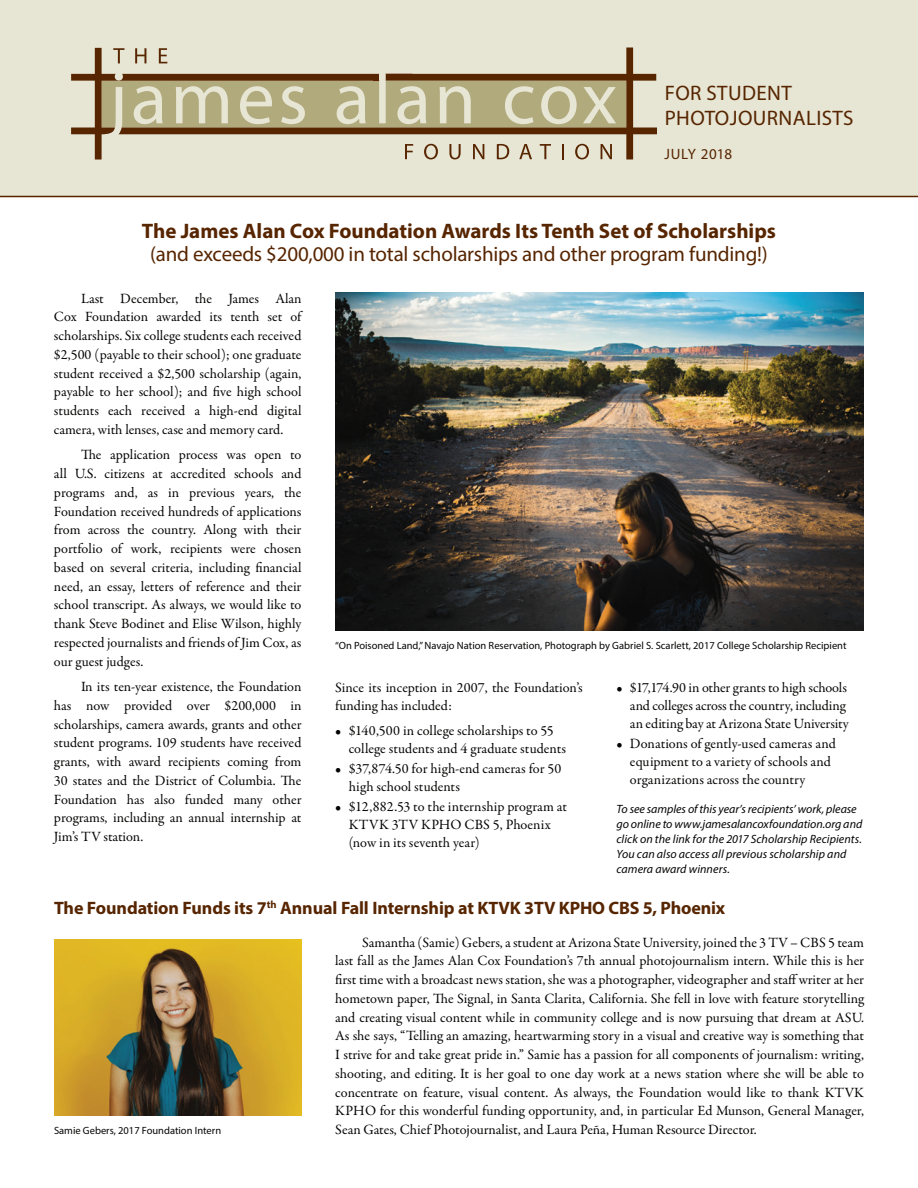
<style>
.page{position:relative;width:918px;height:1188px;background:#fff}
.page>*{position:absolute;margin:0;border:0;box-sizing:border-box;transform-origin:0 0}
.t1{font:21px "Myriad Pro";letter-spacing:-.01em;color:#572500}
.t2{font:700 21px "Myriad Pro";color:#572500}
.t3{font:21px/25.2px "Myriad Pro";letter-spacing:.02em;color:#572500}
.t4{font:700 18px "Myriad Pro";letter-spacing:-.005em;color:#572500}
.t5{font:15px "Myriad Pro";letter-spacing:.04em;color:#572500}
.t6{font:14.25px/18.8px "Garamond Premr Pro";color:#040503}
.t7{font:italic 12px/15px "Myriad Pro";color:#040503}
.t8{font:10.5px "Myriad Pro";color:#040503}
</style>
<div class="page">
<div style="left:0;top:0;width:918px;height:197px;background:#e7e5d4"></div>
<hr style="left:0;top:196px;width:918px;height:1px;background:#572500">
<img style="left:335px;top:292px;width:529px;height:338px">
<img style="left:54px;top:940px;width:248px;height:176px">
<svg style="left:71px;top:48px;width:541px;height:112px"></svg>
<svg style="left:119px;top:48px;width:538px;height:111px"></svg>
<h1 class="t3" style="left:665px;top:80px;width:190px">FOR STUDENT<br>PHOTOJOURNALISTS</h1>
<p class="t5" style="left:664px;top:145px;width:69px">JULY 2018</p>
<h1 class="t2" style="left:142px;top:217px;width:636px">The James Alan Cox Foundation Awards Its Tenth Set of Scholarships</h1>
<h1 class="t1" style="left:150px;top:241px;width:619px">(and exceeds $200,000 in total scholarships and other program funding!)</h1>
<p class="t6" style="left:54px;top:289px;width:249px;text-align:justify;text-indent:27px">Last December, the James Alan Cox Foundation awarded its tenth set of scholarships. Six college students each received $2,500 (payable to their school); one graduate student received a $2,500 scholarship (again, payable to her school); and five high school students each received a high-end digital camera, with lenses, case and memory card.</p>
<p class="t6" style="left:54px;top:446px;width:249px;text-align:justify;text-indent:27px">The application process was open to all U.S. citizens at accredited schools and programs and, as in previous years, the Foundation received hundreds of applications from across the country. Along with their portfolio of work, recipients were chosen based on several criteria, including financial need, an essay, letters of reference and their school transcript. As always, we would like to thank Steve Bodinet and Elise Wilson, highly respected journalists and friends of Jim Cox, as our guest judges.</p>
<p class="t6" style="left:54px;top:678px;width:249px;text-align:justify;text-indent:27px">In its ten-year existence, the Foundation has now provided over $200,000 in scholarships, camera awards, grants and other student programs. 109 students have received grants, with award recipients coming from 30 states and the District of Columbia. The Foundation has also funded many other programs, including an annual internship at Jim’s TV station.</p>
<p class="t6" style="left:335px;top:678px;width:249px">Since its inception in 2007, the Foundation’s funding has included:</p>
<p class="t8" style="left:335px;top:639px;width:513px">“On Poisoned Land,” Navajo Nation Reservation, Photograph by Gabriel S. Scarlett, 2017 College Scholarship Recipient</p>
<p class="t6" style="left:630px;top:678px;width:220px;line-height:18px;text-indent:-13px">• $17,174.90 in other grants to high schools and colleges across the country, including an editing bay at Arizona State University</p>
<p class="t6" style="left:630px;top:734px;width:207px;text-indent:-13px">• Donations of gently-used cameras and equipment to a variety of schools and organizations across the country</p>
<p class="t7" style="left:616px;top:801px;width:247px">To see samples of this year’s recipients’ work, please go online to www.jamesalancoxfoundation.org and click on the link for the 2017 Scholarship Recipients.<br>You can also access all previous scholarship and camera award winners.</p>
<p class="t4" style="left:54px;top:896px;width:673px">The Foundation Funds its 7<sup>th</sup> Annual Fall Internship at KTVK 3TV KPHO CBS 5, Phoenix</p>
<p class="t6" style="left:335px;top:933px;width:530px;text-align:justify;text-indent:27px">Samantha (Samie) Gebers, a student at Arizona State University, joined the 3 TV – CBS 5 team last fall as the James Alan Cox Foundation’s 7th annual photojournalism intern. While this is her first time with a broadcast news station, she was a photographer, videographer and staff writer at her hometown paper, The Signal, in Santa Clarita, California. She fell in love with feature storytelling and creating visual content while in community college and is now pursuing that dream at ASU.<br>As she says, “Telling an amazing, heartwarming story in a visual and creative way is something that I strive for and take great pride in.” Samie has a passion for all components of journalism: writing, shooting, and editing. It is her goal to one day work at a news station where she will be able to concentrate on feature, visual content. As always, the Foundation would like to thank KTVK KPHO for this wonderful funding opportunity, and, in particular Ed Munson, General Manager, Sean Gates, Chief Photojournalist, and Laura Peña, Human Resource Director.</p>
<p class="t6" style="left:349px;top:722px;width:219px;line-height:18px;text-indent:-13px">• $140,500 in college scholarships to 55 college students and 4 graduate students</p>
<p class="t6" style="left:349px;top:760px;width:214px;line-height:18px;text-indent:-13px">• $37,874.50 for high-end cameras for 50 high school students</p>
<p class="t6" style="left:349px;top:798px;width:220px;line-height:18px;text-indent:-13px">• $12,882.53 to the internship program at<br>KTVK 3TV KPHO CBS 5, Phoenix (now in its seventh year)</p>
<p class="t8" style="left:54px;top:1124px;width:169px">Samie Gebers, 2017 Foundation Intern</p>
</div>
